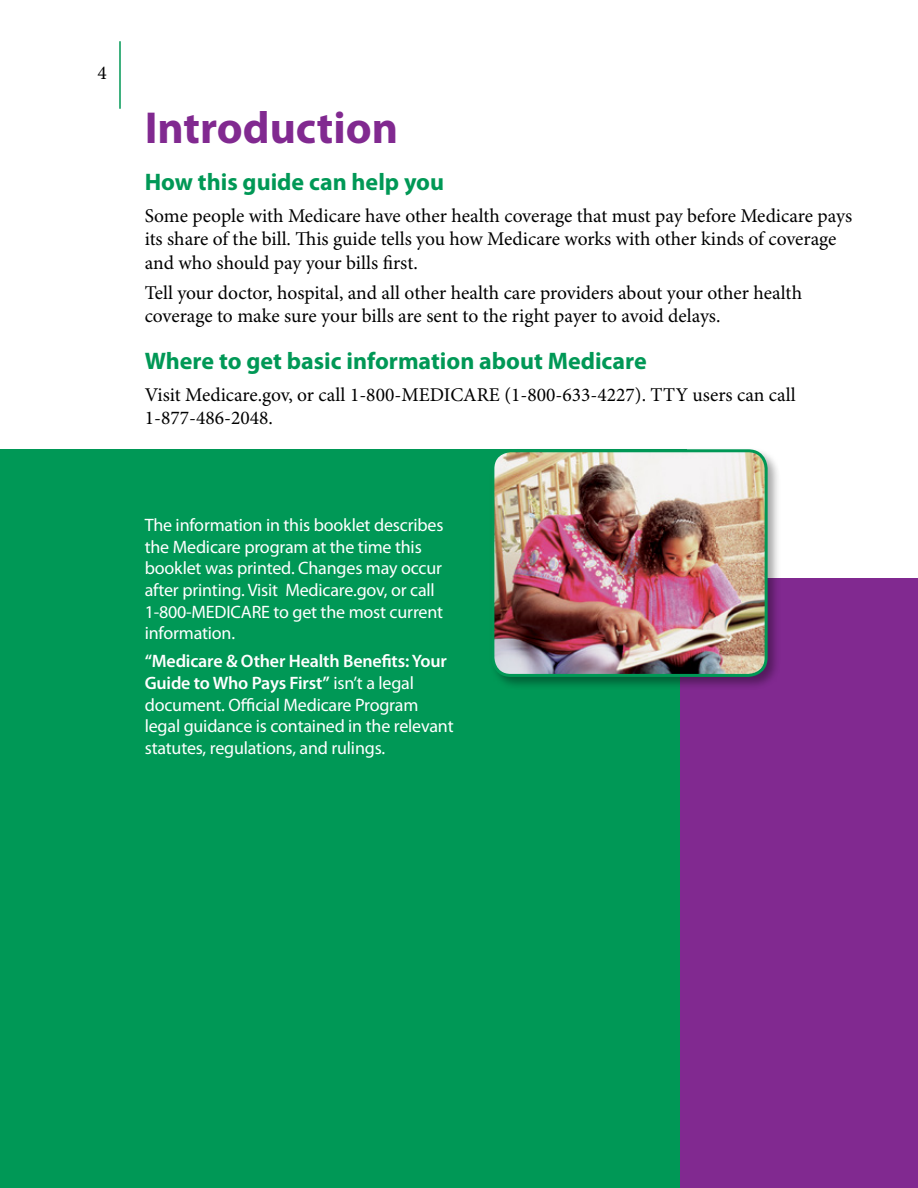
<style>
.page{position:relative;width:918px;height:1188px;background:#fff}
.page>*{position:absolute;margin:0;border:0;box-sizing:border-box;transform-origin:0 0}
.Section_Header{font:700 45px "Myriad Pro";color:#812990}
.Heading_2_No_Content{font:700 24px "Myriad Pro";color:#009856}
.Body_Text_13{font:19.5px/23.4px "Minion Pro";letter-spacing:-.005em;color:#000}
.Body_Text_13-2{font:18px/21.6px "Myriad Pro";letter-spacing:-.01em;color:#fff}
.s1{font-weight:600}
</style>
<div class="page">
<hr style="left:119px;top:41px;width:2px;height:68px;background:#009856">
<div style="left:0;top:449px;width:687px;height:739px;background:#009856"></div>
<div style="left:681px;top:579px;width:237px;height:609px;background:#812990"></div>
<div style="left:489px;top:447px;width:293px;height:244px;background:#000;opacity:.35"></div>
<img style="left:493px;top:451px;width:273px;height:224px">
<div style="left:491px;top:449px;width:277px;height:228px;border:3px solid #009856;border-radius:18px"></div>
<p class="Body_Text_13" style="left:98px;top:62px;width:11px">4</p>
<h1 class="Section_Header" style="left:145px;top:102px;width:255px">Introduction</h1>
<h2 class="Heading_2_No_Content" style="left:145px;top:169px;width:301px">How this guide can help you</h2>
<p class="Body_Text_13" style="left:145px;top:205px;width:709px">Some people with Medicare have other health coverage that must pay before Medicare pays its share of the bill. This guide tells you how Medicare works with other kinds of coverage and who should pay your bills first.</p>
<p class="Body_Text_13" style="left:145px;top:282px;width:659px">Tell your doctor, hospital, and all other health care providers about your other health coverage to make sure your bills are sent to the right payer to avoid delays.</p>
<h2 class="Heading_2_No_Content" style="left:145px;top:348px;width:504px">Where to get basic information about Medicare</h2>
<p class="Body_Text_13" style="left:145px;top:384px;width:653px">Visit Medicare.gov, or call 1-800-MEDICARE (1-800-633-4227). TTY users can call<br>1-877‑486-2048.</p>
<p class="Body_Text_13-2" style="left:145px;top:515px;width:300px">The information in this booklet describes the Medicare program at the time this booklet was printed. Changes may occur after printing. Visit Medicare.gov, or call 1-800-MEDICARE to get the most current information.</p>
<p class="Body_Text_13-2" style="left:145px;top:651px;width:310px"><span class="s1">“Medicare &amp; Other Health Benefits: Your Guide to Who Pays First”</span> isn’t a legal document. Official Medicare Program legal guidance is contained in the relevant statutes, regulations, and rulings.</p>
</div>
